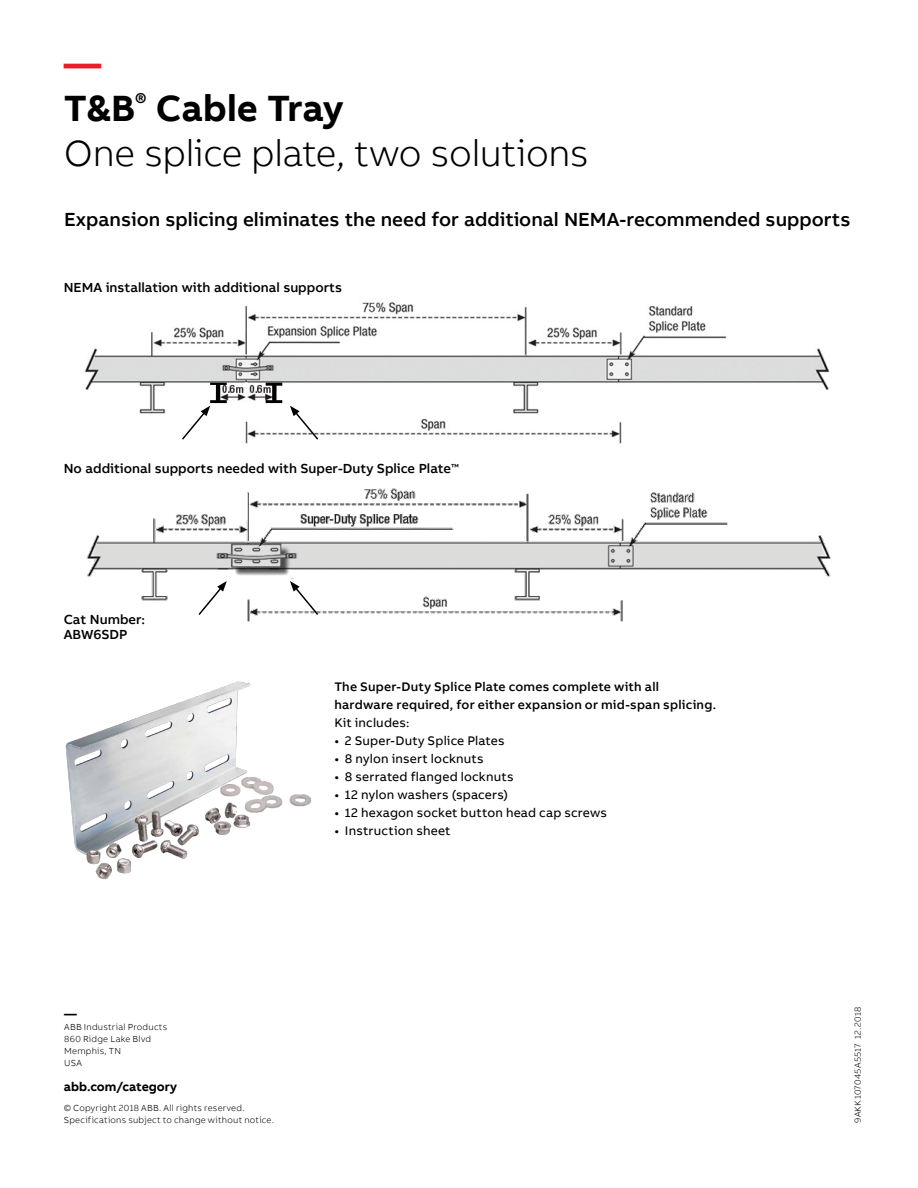
<style>
.page{position:relative;width:918px;height:1188px;background:#fff}
.page>*{position:absolute;margin:0;border:0;box-sizing:border-box;transform-origin:0 0}
.t1{font:300 37.5px/45px "AB Bvoice";letter-spacing:-.01em;color:#000}
.t2{font:500 19.5px "AB Bvoice";color:#000}
.t3{font:500 13.5px/15px "AB Bvoice";color:#000}
.t4{font:12.75px "AB Bvoice";letter-spacing:.015em;color:#000}
.t5{font:500 12.75px/18px "AB Bvoice";letter-spacing:.015em;color:#000}
.t6{font:700 12.75px "AB Bvoice";color:#000}
.t7{font:300 9px/12px "AB Bvoice";letter-spacing:.025em;color:#000}
.s1{font-weight:700;color:#ed1c29}
.s2{font-weight:700}
</style>
<div class="page">
<img style="left:86px;top:488px;width:745px;height:134px">
<img style="left:65px;top:681px;width:247px;height:199px">
<img style="left:84px;top:302px;width:746px;height:142px">
<svg style="left:197px;top:581px;width:30px;height:36px"></svg>
<svg style="left:180px;top:406px;width:30px;height:35px"></svg>
<svg style="left:290px;top:581px;width:30px;height:36px"></svg>
<svg style="left:290px;top:406px;width:30px;height:35px"></svg>
<h1 class="t1" style="left:64px;top:41px;width:527px"><span class="s1">—<br></span><span class="s2">T&amp;B</span><sup>®</sup> <span class="s2">Cable Tray<br></span>One splice plate, two solutions</h1>
<h2 class="t2" style="left:64px;top:207px;width:788px">Expansion splicing eliminates the need for additional NEMA-recommended supports</h2>
<p class="t3" style="left:64px;top:280px;width:280px">NEMA installation with additional supports</p>
<p class="t3" style="left:64px;top:461px;width:397px">No additional supports needed with Super-Duty Splice Plate<sup>™</sup></p>
<p class="t3" style="left:64px;top:612px;width:83px">Cat Number:<br>ABW6SDP</p>
<p class="t5" style="left:334px;top:677px;width:383px">The Super-Duty Splice Plate comes complete with all hardware required, for either expansion or mid-span splicing.</p>
<p class="t4" style="left:334px;top:715px;width:77px">Kit includes:</p>
<p class="t4" style="left:334px;top:733px;width:172px">• 2 Super-Duty Splice Plates</p>
<p class="t4" style="left:334px;top:751px;width:151px">• 8 nylon insert locknuts</p>
<p class="t4" style="left:334px;top:769px;width:181px">• 8 serrated flanged locknuts</p>
<p class="t4" style="left:334px;top:787px;width:175px">• 12 nylon washers (spacers)</p>
<p class="t4" style="left:334px;top:805px;width:274px">• 12 hexagon socket button head cap screws</p>
<p class="t4" style="left:334px;top:823px;width:118px">• Instruction sheet</p>
<p class="t6" style="left:64px;top:1006px;width:14px">—</p>
<p class="t7" style="left:64px;top:1021px;width:105px">ABB Industrial Products<br>860 Ridge Lake Blvd<br>Memphis, TN<br>USA</p>
<p class="t6" style="left:64px;top:1078px;width:115px">abb.com/category</p>
<p class="t7" style="left:64px;top:1102px;width:212px">© Copyright 2018 ABB. All rights reserved.<br>Specifications subject to change without notice.</p>
<p class="t7" style="left:852px;top:1123px;width:118px;rotate:-90deg">9AKK107045A5517 12.2018</p>
</div>
